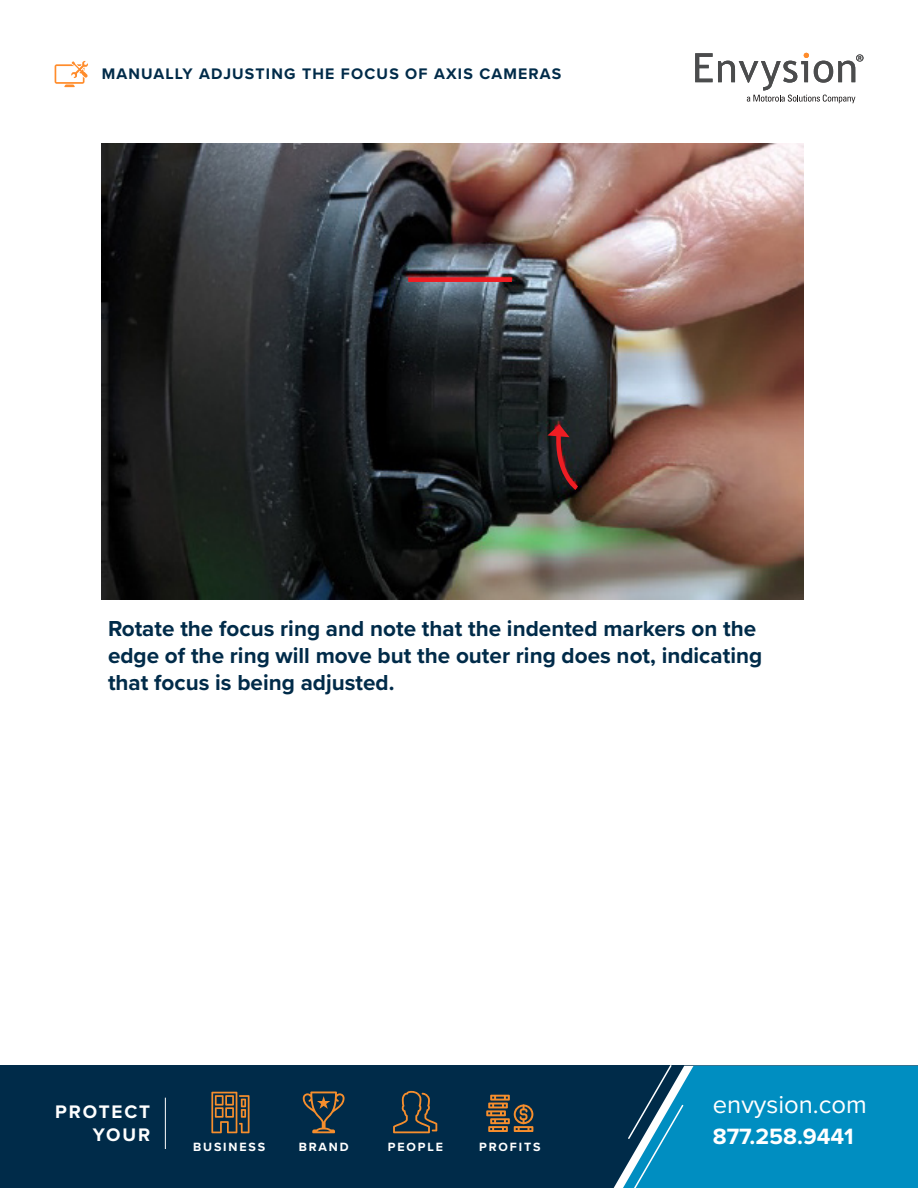
<style>
.page{position:relative;width:918px;height:1188px;background:#fff}
.page>*{position:absolute;margin:0;border:0;box-sizing:border-box;transform-origin:0 0}
.t1{font:25.65px "Proxima Nova";color:#fff}
.t2{font:700 22.95px "Proxima Nova";color:#fff}
.t3{font:700 22.5px/27px "Proxima Nova";color:#002b49}
.t4{font:700 18.9px "Proxima Nova";letter-spacing:.1em;color:#fff}
.t5{font:700 15.9px "Proxima Nova";letter-spacing:.075em;color:#002b49}
.t6{font:700 12.45px "Proxima Nova";letter-spacing:.15em;color:#fff}
</style>
<div class="page">
<div style="left:0;top:1065px;width:918px;height:123px;background:#002b49"></div>
<svg style="left:613px;top:1065px;width:305px;height:123px;background:#0986b5"></svg>
<hr style="left:165px;top:1098px;width:1px;height:51px;background:#fff">
<svg style="left:303px;top:1091px;width:42px;height:42px"></svg>
<svg style="left:211px;top:1092px;width:39px;height:41px"></svg>
<svg style="left:393px;top:1091px;width:44px;height:42px"></svg>
<svg style="left:486px;top:1095px;width:47px;height:37px"></svg>
<svg style="left:695px;top:53px;width:169px;height:50px"></svg>
<svg style="left:55px;top:61px;width:33px;height:26px"></svg>
<img style="left:102px;top:143px;width:702px;height:456px">
<div style="left:408px;top:277px;width:104px;height:5px;background:#ee1d23"></div>
<svg style="left:547px;top:424px;width:34px;height:69px;background:#3f1e20"></svg>
<p class="t5" style="left:102px;top:62px;width:461px">MANUALLY ADJUSTING THE FOCUS OF AXIS CAMERAS</p>
<p class="t3" style="left:108px;top:614px;width:656px">Rotate the focus ring and note that the indented markers on the edge of the ring will move but the outer ring does not, indicating that focus is being adjusted.</p>
<p class="t4" style="left:55px;top:1098px;width:97px">PROTECT</p>
<p class="t4" style="left:93px;top:1120px;width:59px">YOUR</p>
<p class="t6" style="left:193px;top:1138px;width:74px">BUSINESS</p>
<p class="t6" style="left:299px;top:1138px;width:51px">BRAND</p>
<p class="t6" style="left:388px;top:1138px;width:57px">PEOPLE</p>
<p class="t6" style="left:479px;top:1138px;width:63px">PROFITS</p>
<p class="t1" style="left:713px;top:1085px;width:156px">envysion.com</p>
<p class="t2" style="left:713px;top:1119px;width:142px">877.258.9441</p>
</div>
